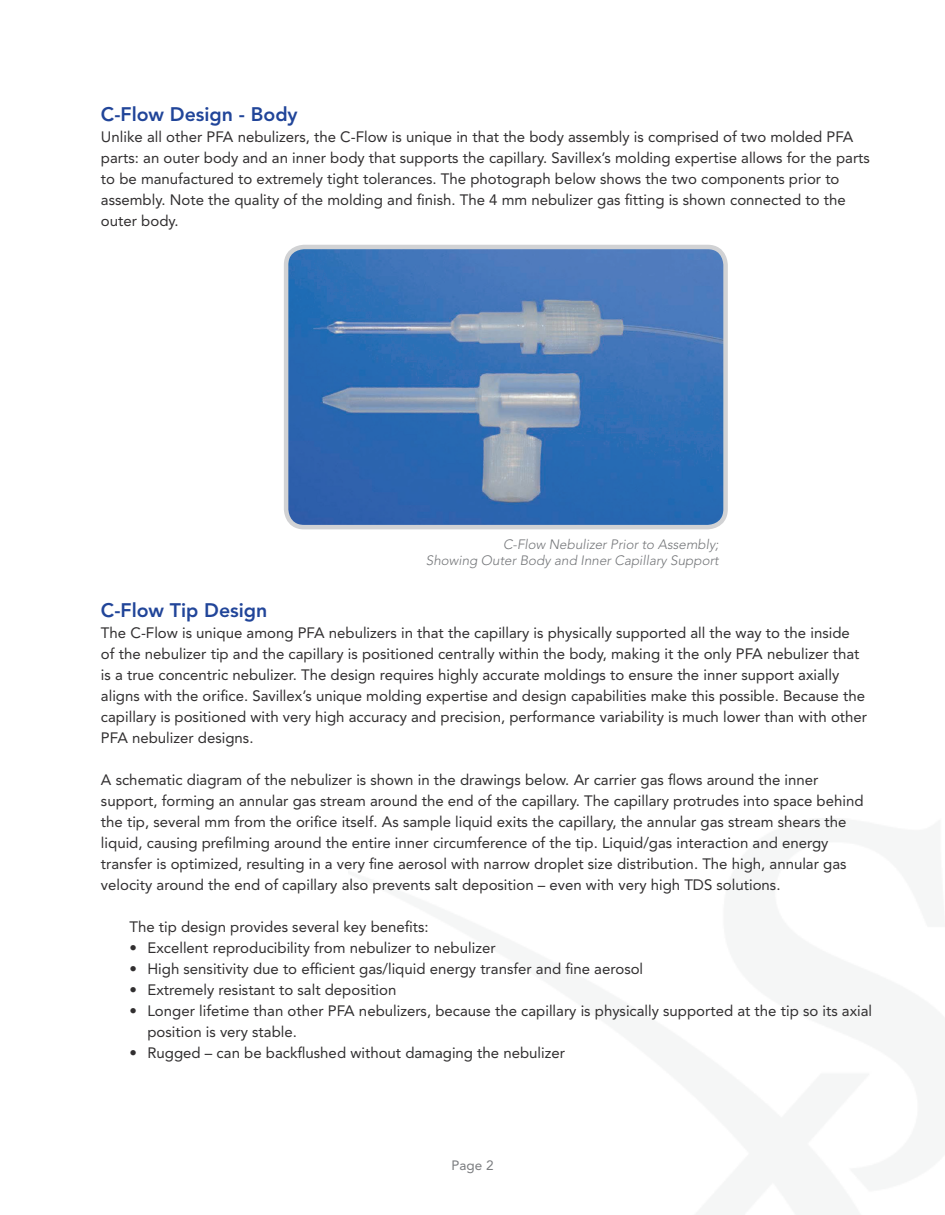
<style>
.page{position:relative;width:945px;height:1215px;background:#fff}
.page>*{position:absolute;margin:0;border:0;box-sizing:border-box;transform-origin:0 0}
.t1{font:800 19.5px "Avenir LT Std";color:#214599}
.t2{font:15px/21px "Avenir LT Std";color:#312f30}
.t3{font:italic 300 13.5px/16.5px "Avenir LT Std";color:#76787b;text-align:right}
.t4{font:13.5px "Avenir LT Std";color:#7a7c7f}
</style>
<div class="page">
<img style="left:289px;top:250px;width:434px;height:274px">
<div style="left:284px;top:245px;width:444px;height:284px;border:4px solid #d1d2d4;border-radius:18px"></div>
<h1 class="t1" style="left:101px;top:103px;width:198px">C-Flow Design - Body</h1>
<p class="t2" style="left:101px;top:127px;width:770px">Unlike all other PFA nebulizers, the C-Flow is unique in that the body assembly is comprised of two molded PFA parts: an outer body and an inner body that supports the capillary. Savillex’s molding expertise allows for the parts to be manufactured to extremely tight tolerances. The photograph below shows the two components prior to assembly. Note the quality of the molding and finish. The 4 mm nebulizer gas fitting is shown connected to the outer body.</p>
<p class="t3" style="left:426px;top:536px;width:294px">C-Flow Nebulizer Prior to Assembly;<br>Showing Outer Body and Inner Capillary Support</p>
<h1 class="t1" style="left:101px;top:599px;width:168px">C-Flow Tip Design</h1>
<p class="t2" style="left:101px;top:622px;width:768px">The C-Flow is unique among PFA nebulizers in that the capillary is physically supported all the way to the inside of the nebulizer tip and the capillary is positioned centrally within the body, making it the only PFA nebulizer that is a true concentric nebulizer. The design requires highly accurate moldings to ensure the inner support axially aligns with the orifice. Savillex’s unique molding expertise and design capabilities make this possible. Because the capillary is positioned with very high accuracy and precision, performance variability is much lower than with other PFA nebulizer designs.</p>
<p class="t2" style="left:101px;top:769px;width:764px">A schematic diagram of the nebulizer is shown in the drawings below. Ar carrier gas flows around the inner support, forming an annular gas stream around the end of the capillary. The capillary protrudes into space behind the tip, several mm from the orifice itself. As sample liquid exits the capillary, the annular gas stream shears the liquid, causing prefilming around the entire inner circumference of the tip. Liquid/gas interaction and energy transfer is optimized, resulting in a very fine aerosol with narrow droplet size distribution. The high, annular gas velocity around the end of capillary also prevents salt deposition – even with very high TDS solutions.</p>
<p class="t2" style="left:129px;top:916px;width:301px">The tip design provides several key benefits:</p>
<p class="t2" style="left:129px;top:937px;width:368px">• Excellent reproducibility from nebulizer to nebulizer</p>
<p class="t2" style="left:129px;top:958px;width:515px">• High sensitivity due to efficient gas/liquid energy transfer and fine aerosol</p>
<p class="t2" style="left:129px;top:979px;width:269px">• Extremely resistant to salt deposition</p>
<p class="t2" style="left:147px;top:1000px;width:726px;text-indent:-18px">• Longer lifetime than other PFA nebulizers, because the capillary is physically supported at the tip so its axial position is very stable.</p>
<p class="t2" style="left:129px;top:1042px;width:437px">• Rugged – can be backflushed without damaging the nebulizer</p>
<p class="t4" style="left:451px;top:1157px;width:44px">Page 2</p>
</div>
